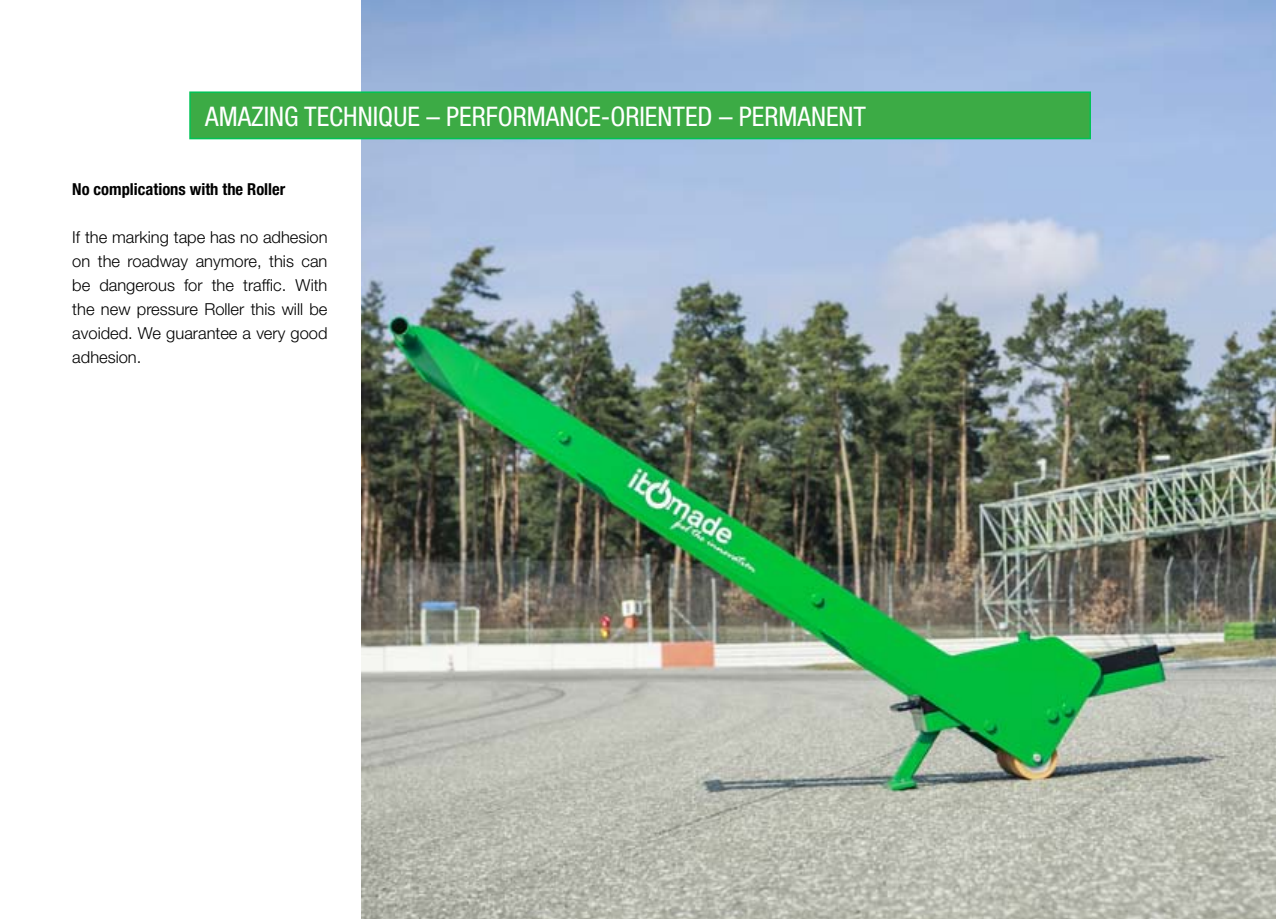
<style>
.page{position:relative;width:1276px;height:919px;background:#fff}
.page>*{position:absolute;margin:0;border:0;box-sizing:border-box;transform-origin:0 0}
.t1{font:condensed 27px "Helvetica Neue LT Std";color:#fff}
.t2{font:300 16.5px/24px "Helvetica Neue LT Std";color:#000;text-align:justify}
.t3{font:700 condensed 16.5px "Helvetica Neue LT Std";color:#000}
</style>
<div class="page">
<img style="left:361px;top:0;width:915px;height:918px">
<div style="left:189px;top:91px;width:902px;height:48px;background:#3cab45;border:2px solid #00c355"></div>
<h1 class="t1" style="left:205px;top:100px;width:657px">AMAZING TECHNIQUE – PERFORMANCE-ORIENTED – PERMANENT</h1>
<p class="t3" style="left:72px;top:179px;width:215px">No complications with the Roller</p>
<p class="t2" style="left:72px;top:224px;width:257px">If the marking tape has no adhesion on the roadway anymore, this can be dangerous for the traffic. With the new pressure Roller this will be avoided. We guarantee a very good adhesion.</p>
</div>
